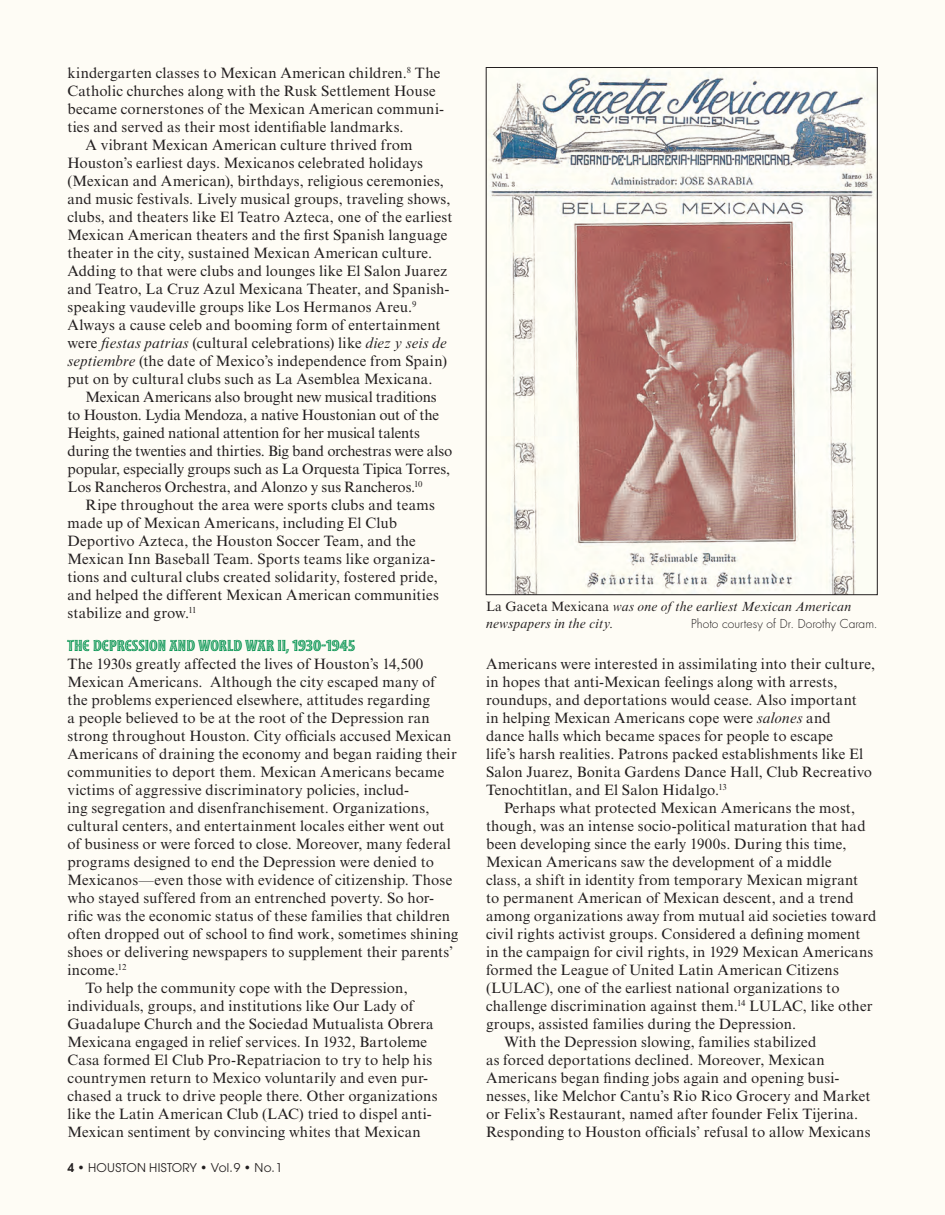
<style>
.page{position:relative;width:945px;height:1215px;background:#fefcf5}
.page>*{position:absolute;margin:0;border:0;box-sizing:border-box;transform-origin:0 0}
.t1{font:600 condensed 16.5px "Moonglow";color:#00914d}
.t2{font:15px/18px "Times New Roman MT Std";letter-spacing:.01em;color:#231f20}
.t3{font:15px "Times New Roman MT Std";letter-spacing:-.01em;color:#231f20}
.t4{font:15px "Times New Roman MT Std";letter-spacing:-.015em;color:#231f20}
.t5{font:italic 13.5px/16.5px "Times New Roman MT Std";letter-spacing:.015em;color:#231f20}
.t6{font:300 12px "Futura Std";letter-spacing:.005em;color:#231f20}
.t7{font:12px "Avant Garde";letter-spacing:.02em;color:#231f20}
.s1{font-style:italic}
.s2{font-weight:600}
.s3{font-style:normal}
</style>
<div class="page">
<img style="left:489px;top:75px;width:386px;height:518px">
<p class="t2" style="left:68px;top:64px;width:374px">kindergarten classes to Mexican American children.<sup>8</sup> The</p>
<p class="t2" style="left:68px;top:82px;width:370px">Catholic churches along with the Rusk Settlement House</p>
<p class="t2" style="left:68px;top:100px;width:378px">became cornerstones of the Mexican American communi-</p>
<p class="t2" style="left:68px;top:118px;width:338px">ties and served as their most identifiable landmarks.</p>
<p class="t2" style="left:86px;top:136px;width:328px">A vibrant Mexican American culture thrived from</p>
<p class="t2" style="left:68px;top:154px;width:357px">Houston’s earliest days. Mexicanos celebrated holidays</p>
<p class="t2" style="left:68px;top:172px;width:378px">(Mexican and American), birthdays, religious ceremonies,</p>
<p class="t2" style="left:68px;top:190px;width:385px">and music festivals. Lively musical groups, traveling shows,</p>
<p class="t2" style="left:68px;top:208px;width:386px">clubs, and theaters like El Teatro Azteca, one of the earliest</p>
<p class="t2" style="left:68px;top:226px;width:381px">Mexican American theaters and the first Spanish language</p>
<p class="t2" style="left:68px;top:244px;width:366px">theater in the city, sustained Mexican American culture.</p>
<p class="t2" style="left:68px;top:262px;width:381px">Adding to that were clubs and lounges like El Salon Juarez</p>
<p class="t2" style="left:68px;top:280px;width:384px">and Teatro, La Cruz Azul Mexicana Theater, and Spanish-</p>
<p class="t2" style="left:68px;top:298px;width:350px">speaking vaudeville groups like Los Hermanos Areu.<sup>9</sup></p>
<p class="t2" style="left:67px;top:316px;width:375px">Always a cause celeb and booming form of entertainment</p>
<p class="t2" style="left:67px;top:334px;width:381px">were <span class="s1">fiestas patrias</span> (cultural celebrations) like <span class="s1">diez y seis de</span></p>
<p class="t2" style="left:67px;top:352px;width:381px"><span class="s1">septiembre</span> (the date of Mexico’s independence from Spain)</p>
<p class="t2" style="left:67px;top:370px;width:366px">put on by cultural clubs such as La Asemblea Mexicana.</p>
<p class="t2" style="left:85px;top:388px;width:353px">Mexican Americans also brought new musical traditions</p>
<p class="t4" style="left:67px;top:407px;width:373px">to Houston. Lydia Mendoza, a native Houstonian out of the</p>
<p class="t3" style="left:67px;top:425px;width:354px">Heights, gained national attention for her musical talents</p>
<p class="t2" style="left:67px;top:442px;width:386px">during the twenties and thirties. Big band orchestras were also</p>
<p class="t3" style="left:67px;top:461px;width:384px">popular, especially groups such as La Orquesta Tipica Torres,</p>
<p class="t3" style="left:67px;top:479px;width:357px">Los Rancheros Orchestra, and Alonzo y sus Rancheros.<sup>10</sup></p>
<p class="t2" style="left:86px;top:496px;width:351px">Ripe throughout the area were sports clubs and teams</p>
<p class="t2" style="left:68px;top:514px;width:331px">made up of Mexican Americans, including El Club</p>
<p class="t2" style="left:68px;top:532px;width:350px">Deportivo Azteca, the Houston Soccer Team, and the</p>
<p class="t2" style="left:68px;top:550px;width:369px">Mexican Inn Baseball Team. Sports teams like organiza-</p>
<p class="t2" style="left:68px;top:568px;width:372px">tions and cultural clubs created solidarity, fostered pride,</p>
<p class="t2" style="left:68px;top:586px;width:373px">and helped the different Mexican American communities</p>
<p class="t2" style="left:68px;top:604px;width:131px">stabilize and grow.<sup>11</sup></p>
<p class="t1" style="left:68px;top:636px;width:289px">THE DEPRESSION AND WORLD WAR II, 1930-1945</p>
<p class="t2" style="left:68px;top:655px;width:357px">The 1930s greatly affected the lives of Houston’s 14,500</p>
<p class="t2" style="left:68px;top:673px;width:370px">Mexican Americans. Although the city escaped many of</p>
<p class="t2" style="left:68px;top:691px;width:364px">the problems experienced elsewhere, attitudes regarding</p>
<p class="t2" style="left:68px;top:709px;width:364px">a people believed to be at the root of the Depression ran</p>
<p class="t2" style="left:68px;top:727px;width:386px">strong throughout Houston. City officials accused Mexican</p>
<p class="t2" style="left:68px;top:745px;width:391px">Americans of draining the economy and began raiding their</p>
<p class="t2" style="left:68px;top:763px;width:378px">communities to deport them. Mexican Americans became</p>
<p class="t2" style="left:68px;top:781px;width:343px">victims of aggressive discriminatory policies, includ-</p>
<p class="t2" style="left:68px;top:799px;width:364px">ing segregation and disenfranchisement. Organizations,</p>
<p class="t2" style="left:68px;top:817px;width:379px">cultural centers, and entertainment locales either went out</p>
<p class="t2" style="left:68px;top:835px;width:385px">of business or were forced to close. Moreover, many federal</p>
<p class="t2" style="left:68px;top:853px;width:368px">programs designed to end the Depression were denied to</p>
<p class="t2" style="left:68px;top:871px;width:386px">Mexicanos—even those with evidence of citizenship. Those</p>
<p class="t2" style="left:68px;top:889px;width:368px">who stayed suffered from an entrenched poverty. So hor-</p>
<p class="t2" style="left:68px;top:907px;width:384px">rific was the economic status of these families that children</p>
<p class="t2" style="left:68px;top:925px;width:392px">often dropped out of school to find work, sometimes shining</p>
<p class="t2" style="left:68px;top:943px;width:387px">shoes or delivering newspapers to supplement their parents’</p>
<p class="t2" style="left:68px;top:961px;width:61px">income.<sup>12</sup></p>
<p class="t2" style="left:86px;top:979px;width:324px">To help the community cope with the Depression,</p>
<p class="t2" style="left:68px;top:997px;width:348px">individuals, groups, and institutions like Our Lady of</p>
<p class="t2" style="left:68px;top:1015px;width:368px">Guadalupe Church and the Sociedad Mutualista Obrera</p>
<p class="t2" style="left:68px;top:1033px;width:361px">Mexicana engaged in relief services. In 1932, Bartoleme</p>
<p class="t2" style="left:68px;top:1051px;width:366px">Casa formed El Club Pro-Repatriacion to try to help his</p>
<p class="t2" style="left:68px;top:1069px;width:362px">countrymen return to Mexico voluntarily and even pur-</p>
<p class="t2" style="left:68px;top:1087px;width:371px">chased a truck to drive people there. Other organizations</p>
<p class="t2" style="left:68px;top:1105px;width:366px">like the Latin American Club (LAC) tried to dispel anti-</p>
<p class="t2" style="left:68px;top:1123px;width:355px">Mexican sentiment by convincing whites that Mexican</p>
<p class="t7" style="left:68px;top:1160px;width:217px"><span class="s2">4</span> • HOUSTON HISTORY • VOL.9 • NO.1</p>
<p class="t5" style="left:486px;top:599px;width:367px"><span class="s3">La Gaceta Mexicana</span> was one of the earliest Mexican American newspapers in the city.</p>
<p class="t6" style="left:691px;top:616px;width:188px">Photo courtesy of Dr. Dorothy Caram.</p>
<p class="t2" style="left:486px;top:655px;width:391px">Americans were interested in assimilating into their culture, in hopes that anti-Mexican feelings along with arrests, roundups, and deportations would cease. Also important<br>in helping Mexican Americans cope were <span class="s1">salones</span> and<br>dance halls which became spaces for people to escape<br>life’s harsh realities. Patrons packed establishments like El Salon Juarez, Bonita Gardens Dance Hall, Club Recreativo Tenochtitlan, and El Salon Hidalgo.<sup>13</sup></p>
<p class="t2" style="left:504px;top:799px;width:353px">Perhaps what protected Mexican Americans the most,</p>
<p class="t2" style="left:486px;top:817px;width:381px">though, was an intense socio-political maturation that had</p>
<p class="t2" style="left:486px;top:835px;width:362px">been developing since the early 1900s. During this time,</p>
<p class="t2" style="left:486px;top:853px;width:347px">Mexican Americans saw the development of a middle</p>
<p class="t2" style="left:486px;top:871px;width:374px">class, a shift in identity from temporary Mexican migrant</p>
<p class="t2" style="left:486px;top:889px;width:369px">to permanent American of Mexican descent, and a trend</p>
<p class="t2" style="left:486px;top:907px;width:392px">among organizations away from mutual aid societies toward</p>
<p class="t2" style="left:486px;top:925px;width:376px">civil rights activist groups. Considered a defining moment</p>
<p class="t2" style="left:486px;top:943px;width:389px">in the campaign for civil rights, in 1929 Mexican Americans</p>
<p class="t2" style="left:486px;top:961px;width:354px">formed the League of United Latin American Citizens</p>
<p class="t2" style="left:486px;top:979px;width:355px">(LULAC), one of the earliest national organizations to</p>
<p class="t2" style="left:486px;top:997px;width:388px">challenge discrimination against them.<sup>14</sup> LULAC, like other</p>
<p class="t2" style="left:486px;top:1015px;width:312px">groups, assisted families during the Depression.</p>
<p class="t2" style="left:504px;top:1033px;width:314px">With the Depression slowing, families stabilized</p>
<p class="t2" style="left:486px;top:1051px;width:340px">as forced deportations declined. Moreover, Mexican</p>
<p class="t2" style="left:486px;top:1069px;width:355px">Americans began finding jobs again and opening busi-</p>
<p class="t2" style="left:486px;top:1087px;width:386px">nesses, like Melchor Cantu’s Rio Rico Grocery and Market</p>
<p class="t2" style="left:486px;top:1105px;width:374px">or Felix’s Restaurant, named after founder Felix Tijerina.</p>
<p class="t2" style="left:486px;top:1123px;width:386px">Responding to Houston officials’ refusal to allow Mexicans</p>
</div>
